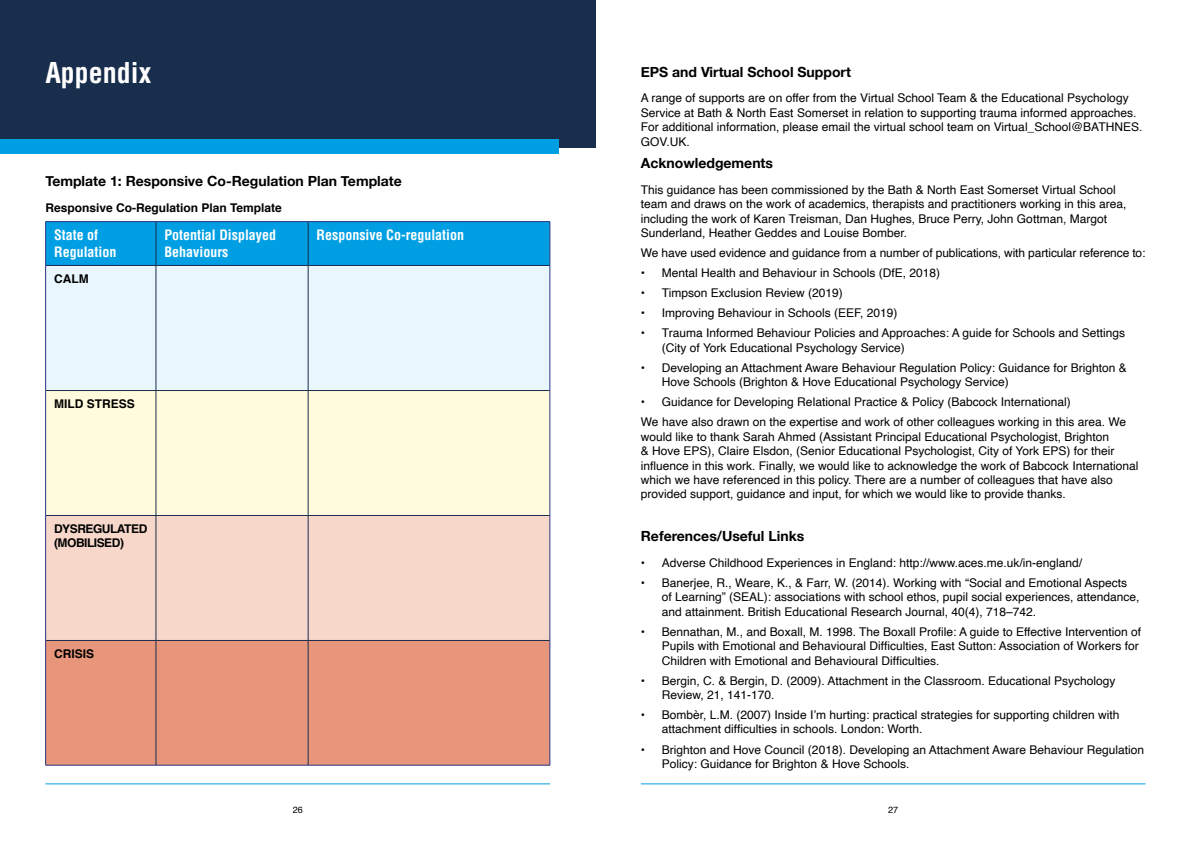
<style>
.page{position:relative;width:1191px;height:842px;background:#fff}
.page>*{position:absolute;margin:0;border:0;box-sizing:border-box;transform-origin:0 0}
.Section_header{font:700 condensed 28px "Helvetica LT Std";color:#fff}
.Subheader{font:700 14px "Helvetica Neue";color:#000}
.Body{font:700 condensed 14px/16.8px "Helvetica LT Std";color:#fff}
.Body-2{font:12px/14.4px "Helvetica";color:#000}
.Body-3{font:700 12px "Helvetica";color:#000}
.Body-4{font:700 12px/14.4px "Helvetica";letter-spacing:-.04em;color:#000}
.t1{font:9px "Helvetica";color:#000}
</style>
<div class="page">
<hr style="left:45px;top:783px;width:505px;height:1px;background:#009fe3">
<hr style="left:641px;top:783px;width:504px;height:1px;background:#009fe3">
<div style="left:0;top:0;width:595px;height:147px;background:#192d4c"></div>
<div style="left:0;top:139px;width:558px;height:15px;background:#009fe3"></div>
<div style="left:46px;top:222px;width:503px;height:43px;background:#009fe3"></div>
<div style="left:46px;top:266px;width:503px;height:124px;background:#eaf6fe"></div>
<div style="left:46px;top:391px;width:503px;height:124px;background:#fffbdc"></div>
<div style="left:46px;top:516px;width:503px;height:124px;background:#f6d7ca"></div>
<div style="left:46px;top:641px;width:503px;height:124px;background:#e7967b"></div>
<hr style="left:45px;top:221px;width:111px;height:1px;background:#283583">
<hr style="left:45px;top:222px;width:1px;height:43px;background:#283583">
<hr style="left:156px;top:221px;width:152px;height:1px;background:#283583">
<hr style="left:308px;top:221px;width:242px;height:1px;background:#283583">
<hr style="left:549px;top:222px;width:1px;height:43px;background:#283583">
<hr style="left:45px;top:265px;width:1px;height:125px;background:#283583">
<hr style="left:549px;top:265px;width:1px;height:125px;background:#283583">
<hr style="left:45px;top:390px;width:1px;height:125px;background:#283583">
<hr style="left:549px;top:390px;width:1px;height:125px;background:#283583">
<hr style="left:45px;top:515px;width:1px;height:125px;background:#283583">
<hr style="left:549px;top:515px;width:1px;height:125px;background:#283583">
<hr style="left:45px;top:640px;width:1px;height:125px;background:#283583">
<hr style="left:549px;top:640px;width:1px;height:125px;background:#283583">
<hr style="left:45px;top:765px;width:111px;height:1px;background:#283583">
<hr style="left:156px;top:765px;width:152px;height:1px;background:#283583">
<hr style="left:308px;top:765px;width:242px;height:1px;background:#283583">
<hr style="left:156px;top:222px;width:1px;height:43px;background:#192d4c">
<hr style="left:308px;top:222px;width:1px;height:43px;background:#192d4c">
<hr style="left:46px;top:265px;width:110px;height:1px;background:#192d4c">
<hr style="left:156px;top:265px;width:152px;height:1px;background:#192d4c">
<hr style="left:156px;top:266px;width:1px;height:124px;background:#192d4c">
<hr style="left:308px;top:265px;width:241px;height:1px;background:#192d4c">
<hr style="left:308px;top:266px;width:1px;height:124px;background:#192d4c">
<hr style="left:46px;top:390px;width:110px;height:1px;background:#192d4c">
<hr style="left:156px;top:390px;width:152px;height:1px;background:#192d4c">
<hr style="left:156px;top:391px;width:1px;height:124px;background:#192d4c">
<hr style="left:308px;top:390px;width:241px;height:1px;background:#192d4c">
<hr style="left:308px;top:391px;width:1px;height:124px;background:#192d4c">
<hr style="left:46px;top:515px;width:110px;height:1px;background:#192d4c">
<hr style="left:156px;top:515px;width:152px;height:1px;background:#192d4c">
<hr style="left:156px;top:516px;width:1px;height:124px;background:#192d4c">
<hr style="left:308px;top:515px;width:241px;height:1px;background:#192d4c">
<hr style="left:308px;top:516px;width:1px;height:124px;background:#192d4c">
<hr style="left:46px;top:640px;width:110px;height:1px;background:#192d4c">
<hr style="left:156px;top:640px;width:152px;height:1px;background:#192d4c">
<hr style="left:156px;top:641px;width:1px;height:124px;background:#192d4c">
<hr style="left:308px;top:640px;width:241px;height:1px;background:#192d4c">
<hr style="left:308px;top:641px;width:1px;height:124px;background:#192d4c">
<p class="Section_header" style="left:45px;top:55px;width:107px">Appendix</p>
<p class="Subheader" style="left:45px;top:170px;width:358px">Template 1: Responsive Co-Regulation Plan Template</p>
<p class="Body-3" style="left:45px;top:198px;width:238px">Responsive Co-Regulation Plan Template</p>
<p class="Body" style="left:54px;top:227px;width:64px">State of<br>Regulation</p>
<p class="Body" style="left:164px;top:227px;width:113px">Potential Displayed<br>Behaviours</p>
<p class="Body" style="left:317px;top:227px;width:149px">Responsive Co-regulation</p>
<p class="Body-3" style="left:54px;top:269px;width:36px">CALM</p>
<p class="Body-3" style="left:54px;top:394px;width:82px">MILD STRESS</p>
<p class="Body-4" style="left:54px;top:522px;width:95px">DYSREGULATED (MOBILISED)</p>
<p class="Body-3" style="left:54px;top:644px;width:42px">CRISIS</p>
<p class="Subheader" style="left:641px;top:61px;width:212px">EPS and Virtual School Support</p>
<p class="Body-2" style="left:641px;top:91px;width:503px">A range of supports are on offer from the Virtual School Team &amp; the Educational Psychology Service at Bath &amp; North East Somerset in relation to supporting trauma informed approaches.<br>For additional information, please email the virtual school team on Virtual_School@BATHNES.<br>GOV.UK.</p>
<p class="Subheader" style="left:641px;top:152px;width:134px">Acknowledgements</p>
<p class="Body-2" style="left:641px;top:183px;width:487px">This guidance has been commissioned by the Bath &amp; North East Somerset Virtual School team and draws on the work of academics, therapists and practitioners working in this area, including the work of Karen Treisman, Dan Hughes, Bruce Perry, John Gottman, Margot Sunderland, Heather Geddes and Louise Bomber.</p>
<p class="Body-2" style="left:641px;top:246px;width:506px">We have used evidence and guidance from a number of publications, with particular reference to:</p>
<p class="Body-2" style="left:641px;top:266px;width:301px">• Mental Health and Behaviour in Schools (DfE, 2018)</p>
<p class="Body-2" style="left:641px;top:286px;width:203px">• Timpson Exclusion Review (2019)</p>
<p class="Body-2" style="left:641px;top:306px;width:258px">• Improving Behaviour in Schools (EEF, 2019)</p>
<p class="Body-2" style="left:662px;top:326px;width:465px;text-indent:-21px">• Trauma Informed Behaviour Policies and Approaches: A guide for Schools and Settings (City of York Educational Psychology Service)</p>
<p class="Body-2" style="left:662px;top:361px;width:466px;text-indent:-21px">• Developing an Attachment Aware Behaviour Regulation Policy: Guidance for Brighton &amp;<br>Hove Schools (Brighton &amp; Hove Educational Psychology Service)</p>
<p class="Body-2" style="left:641px;top:395px;width:431px">• Guidance for Developing Relational Practice &amp; Policy (Babcock International)</p>
<p class="Body-2" style="left:641px;top:415px;width:499px">We have also drawn on the expertise and work of other colleagues working in this area. We would like to thank Sarah Ahmed (Assistant Principal Educational Psychologist, Brighton<br>&amp; Hove EPS), Claire Elsdon, (Senior Educational Psychologist, City of York EPS) for their influence in this work. Finally, we would like to acknowledge the work of Babcock International which we have referenced in this policy. There are a number of colleagues that have also provided support, guidance and input, for which we would like to provide thanks.</p>
<p class="Subheader" style="left:641px;top:525px;width:165px">References/Useful Links</p>
<p class="Body-2" style="left:641px;top:556px;width:443px">• Adverse Childhood Experiences in England: http://www.aces.me.uk/in-england/</p>
<p class="Body-2" style="left:662px;top:576px;width:479px;text-indent:-21px">• Banerjee, R., Weare, K., &amp; Farr, W. (2014). Working with “Social and Emotional Aspects of Learning” (SEAL): associations with school ethos, pupil social experiences, attendance, and attainment. British Educational Research Journal, 40(4), 718–742.</p>
<p class="Body-2" style="left:662px;top:625px;width:481px;text-indent:-21px">• Bennathan, M., and Boxall, M. 1998. The Boxall Profile: A guide to Effective Intervention of<br>Pupils with Emotional and Behavioural Difficulties, East Sutton: Association of Workers for<br>Children with Emotional and Behavioural Difficulties.</p>
<p class="Body-2" style="left:662px;top:673px;width:455px;text-indent:-21px">• Bergin, C. &amp; Bergin, D. (2009). Attachment in the Classroom. Educational Psychology<br>Review, 21, 141-170.</p>
<p class="Body-2" style="left:662px;top:708px;width:459px;text-indent:-21px">• Bombèr, L.M. (2007) Inside I’m hurting: practical strategies for supporting children with attachment difficulties in schools. London: Worth.</p>
<p class="Body-2" style="left:662px;top:742px;width:484px;text-indent:-21px">• Brighton and Hove Council (2018). Developing an Attachment Aware Behaviour Regulation<br>Policy: Guidance for Brighton &amp; Hove Schools.</p>
<p class="t1" style="left:293px;top:802px;width:12px">26</p>
<p class="t1" style="left:888px;top:802px;width:12px">27</p>
</div>
